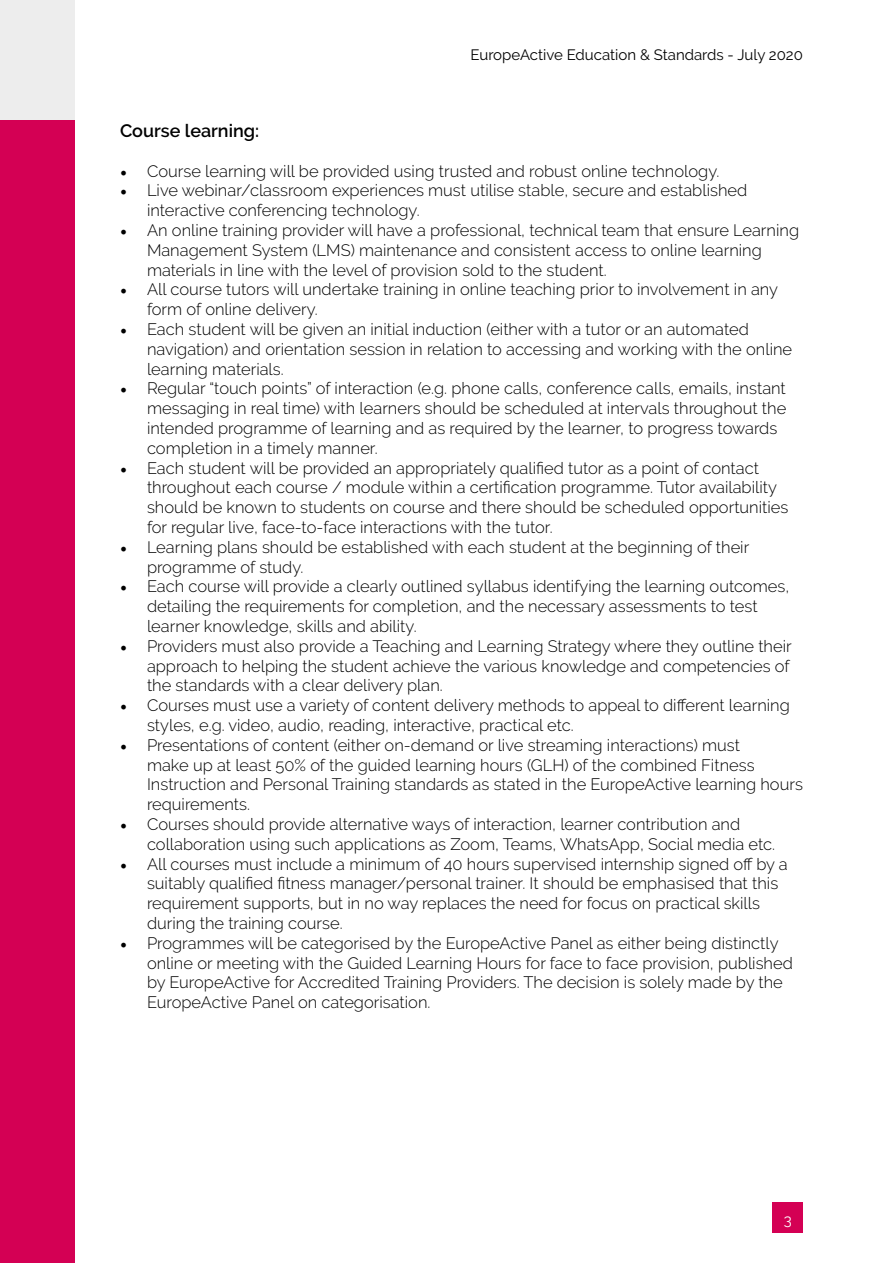
<style>
.page{position:relative;width:893px;height:1263px;background:#fff}
.page>*{position:absolute;margin:0;border:0;box-sizing:border-box;transform-origin:0 0}
.t1{font:600 18px "Raleway";color:#000}
.t2{font:300 16.5px/19.8px "Raleway";color:#000}
.t3{font:15px "Raleway";color:#000}
.t4{font:15px "Raleway";color:#fff}
.s1{font-family:"Minion Pro";font-weight:400;font-size:18px}
</style>
<div class="page">
<div style="left:0;top:120px;width:75px;height:1143px;background:#d40054"></div>
<div style="left:773px;top:1203px;width:30px;height:30px;background:#d40054"></div>
<div style="left:0;top:0;width:75px;height:120px;background:#ededed"></div>
<p class="t3" style="left:471px;top:46px;width:334px">EuropeActive Education &amp; Standards - July 2020</p>
<p class="t1" style="left:120px;top:120px;width:141px">Course learning:</p>
<p class="t2" style="left:120px;top:161px;width:601px"><span class="s1">•</span> Course learning will be provided using trusted and robust online technology.</p>
<p class="t2" style="left:147px;top:181px;width:602px;text-indent:-27px"><span class="s1">•</span> Live webinar/classroom experiences must utilise stable, secure and established interactive conferencing technology.</p>
<p class="t2" style="left:147px;top:220px;width:654px;text-indent:-27px"><span class="s1">•</span> An online training provider will have a professional, technical team that ensure Learning<br>Management System (LMS) maintenance and consistent access to online learning materials in line with the level of provision sold to the student.</p>
<p class="t2" style="left:147px;top:280px;width:633px;text-indent:-27px"><span class="s1">•</span> All course tutors will undertake training in online teaching prior to involvement in any form of online delivery.</p>
<p class="t2" style="left:147px;top:319px;width:647px;text-indent:-27px"><span class="s1">•</span> Each student will be given an initial induction (either with a tutor or an automated navigation) and orientation session in relation to accessing and working with the online learning materials.</p>
<p class="t2" style="left:147px;top:379px;width:641px;text-indent:-27px"><span class="s1">•</span> Regular “touch points” of interaction (e.g. phone calls, conference calls, emails, instant messaging in real time) with learners should be scheduled at intervals throughout the intended programme of learning and as required by the learner, to progress towards completion in a timely manner.</p>
<p class="t2" style="left:147px;top:458px;width:643px;text-indent:-27px"><span class="s1">•</span> Each student will be provided an appropriately qualified tutor as a point of contact throughout each course / module within a certification programme. Tutor availability should be known to students on course and there should be scheduled opportunities for regular live, face-to-face interactions with the tutor.</p>
<p class="t2" style="left:147px;top:537px;width:604px;text-indent:-27px"><span class="s1">•</span> Learning plans should be established with each student at the beginning of their programme of study.</p>
<p class="t2" style="left:147px;top:577px;width:644px;text-indent:-27px"><span class="s1">•</span> Each course will provide a clearly outlined syllabus identifying the learning outcomes, detailing the requirements for completion, and the necessary assessments to test learner knowledge, skills and ability.</p>
<p class="t2" style="left:147px;top:636px;width:646px;text-indent:-27px"><span class="s1">•</span> Providers must also provide a Teaching and Learning Strategy where they outline their approach to helping the student achieve the various knowledge and competencies of the standards with a clear delivery plan.</p>
<p class="t2" style="left:147px;top:695px;width:644px;text-indent:-27px"><span class="s1">•</span> Courses must use a variety of content delivery methods to appeal to different learning styles, e.g. video, audio, reading, interactive, practical etc.</p>
<p class="t2" style="left:147px;top:735px;width:657px;text-indent:-27px"><span class="s1">•</span> Presentations of content (either on-demand or live streaming interactions) must<br>make up at least 50% of the guided learning hours (GLH) of the combined Fitness Instruction and Personal Training standards as stated in the EuropeActive learning hours requirements.</p>
<p class="t2" style="left:147px;top:814px;width:630px;text-indent:-27px"><span class="s1">•</span> Courses should provide alternative ways of interaction, learner contribution and collaboration using such applications as Zoom, Teams, WhatsApp, Social media etc.</p>
<p class="t2" style="left:147px;top:854px;width:642px;text-indent:-27px"><span class="s1">•</span> All courses must include a minimum of 40 hours supervised internship signed off by a suitably qualified fitness manager/personal trainer. It should be emphasised that this requirement supports, but in no way replaces the need for focus on practical skills during the training course.</p>
<p class="t2" style="left:147px;top:933px;width:647px;text-indent:-27px"><span class="s1">•</span> Programmes will be categorised by the EuropeActive Panel as either being distinctly online or meeting with the Guided Learning Hours for face to face provision, published by EuropeActive for Accredited Training Providers. The decision is solely made by the EuropeActive Panel on categorisation.</p>
<p class="t4" style="left:784px;top:1211px;width:10px">3</p>
</div>
